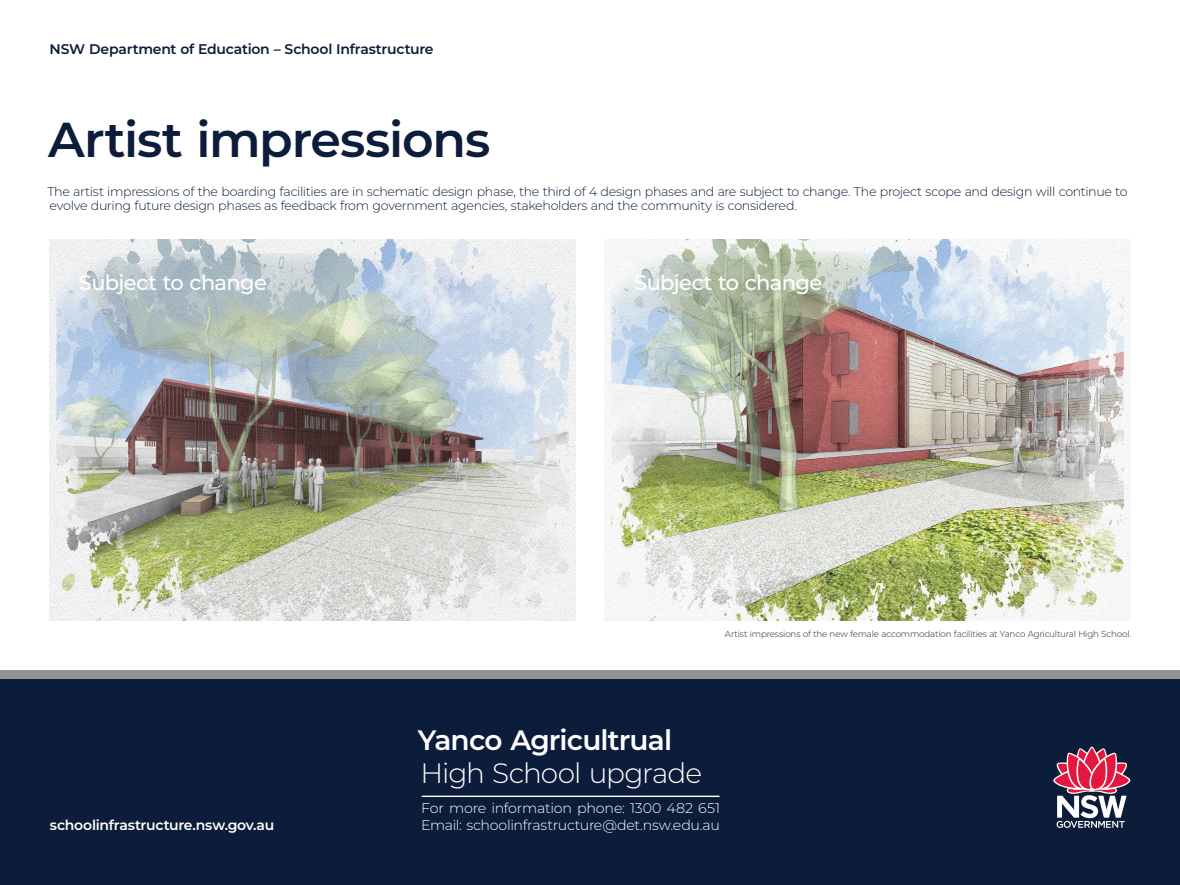
<style>
.page{position:relative;width:1180px;height:885px;background:#fff}
.page>*{position:absolute;margin:0;border:0;box-sizing:border-box;transform-origin:0 0}
.t1{font:600 49px "Montserrat";letter-spacing:-.02em;color:#0c1c3b}
.t2{font:600 28px "Montserrat";letter-spacing:-.03em;color:#fff}
.t3{font:300 28px "Montserrat";letter-spacing:-.035em;color:#fff}
.t4{font:500 21px "Montserrat";letter-spacing:-.03em;color:#fff}
.t5{font:300 14px/16.8px "Montserrat";letter-spacing:-.02em;color:#fff}
.t6{font:600 14px "Montserrat";letter-spacing:-.015em;color:#0c1c3b}
.t7{font:600 14px "Montserrat";letter-spacing:-.015em;color:#fff}
.t8{font:300 12.6px/14px "Montserrat";letter-spacing:-.025em;color:#0c1c3b}
.t9{font:300 8.75px "Montserrat";letter-spacing:-.02em;color:#231f20}
</style>
<div class="page">
<div style="left:0;top:678px;width:1180px;height:207px;background:#0c1c3b"></div>
<hr style="left:422px;top:795px;width:297px;height:2px;background:#fff">
<div style="left:0;top:670px;width:1180px;height:8px;background:#939598"></div>
<svg style="left:1053px;top:746px;width:77px;height:82px"></svg>
<img style="left:50px;top:240px;width:525px;height:380px">
<img style="left:605px;top:240px;width:525px;height:380px">
<p class="t6" style="left:49px;top:39px;width:386px">NSW Department of Education – School Infrastructure</p>
<h1 class="t1" style="left:48px;top:105px;width:444px">Artist impressions</h1>
<p class="t8" style="left:47px;top:184px;width:1081px">The artist impressions of the boarding facilities are in schematic design phase, the third of 4 design phases and are subject to change. The project scope and design will continue to evolve during future design phases as feedback from government agencies, stakeholders and the community is considered.</p>
<h3 class="t4" style="left:79px;top:268px;width:189px">Subject to change</h3>
<h3 class="t4" style="left:634px;top:268px;width:189px">Subject to change</h3>
<p class="t7" style="left:50px;top:815px;width:226px">schoolinfrastructure.nsw.gov.au</p>
<p class="t9" style="left:725px;top:628px;width:408px">Artist impressions of the new female accommodation facilities at Yanco Agricultural High School.</p>
<h2 class="t2" style="left:418px;top:720px;width:256px">Yanco Agricultrual</h2>
<h2 class="t3" style="left:421px;top:754px;width:283px">High School upgrade</h2>
<p class="t5" style="left:421px;top:799px;width:300px">For more information phone: 1300 482 651<br>Email: schoolinfrastructure@det.nsw.edu.au</p>
</div>
